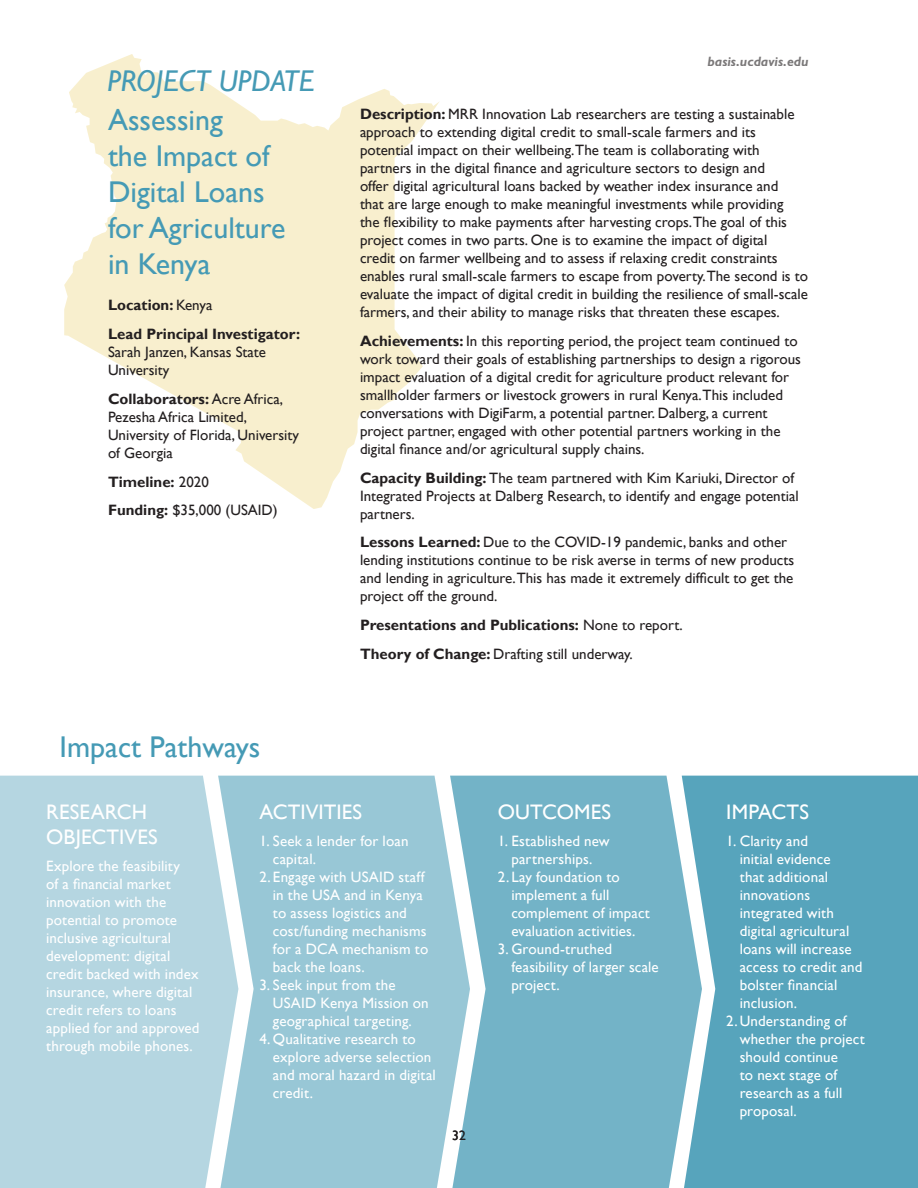
<style>
.page{position:relative;width:918px;height:1188px;background:#fff}
.page>*{position:absolute;margin:0;border:0;box-sizing:border-box;transform-origin:0 0}
.t1{font:30px/36px "Gill Sans";color:#459ab5}
.t2{font:italic 30px "Gill Sans";color:#459ab5}
.t3{font:21px/25.2px "Gill Sans";letter-spacing:.005em;color:#fff}
.t4{font:15px/18px "Gill Sans";color:#231f20}
.t5{font:15px/18px "Gill Sans";letter-spacing:.01em;color:#fff}
.t6{font:700 15px "Gill Sans";color:#231f20}
.t7{font:italic 700 13.5px "Gill Sans";color:#231f20}
.t8{font:13.5px "Gill Sans";color:#231f20}
.s1{font-weight:400}
.s2{font-weight:700}
</style>
<div class="page">
<svg style="left:64px;top:54px;width:375px;height:455px;fill:#f8efce"></svg>
<div style="left:702px;top:776px;width:215px;height:412px;background:#57a4bc"></div>
<svg style="left:470px;top:776px;width:232px;height:412px;background:#7bb7ca"></svg>
<svg style="left:238px;top:776px;width:232px;height:412px;background:#9ecad8"></svg>
<div style="left:0;top:776px;width:238px;height:412px;background:#b5d6e1"></div>
<svg style="left:917px;top:776px;width:1px;height:412px"></svg>
<p class="t2" style="left:108px;top:63px;width:208px">PROJECT UPDATE</p>
<p class="t1" style="left:108px;top:103px;width:179px">Assessing<br>the Impact of<br>Digital Loans for Agriculture in Kenya</p>
<p class="t6" style="left:108px;top:296px;width:106px">Location: <span class="s1">Kenya</span></p>
<p class="t4" style="left:108px;top:325px;width:194px"><span class="s2">Lead Principal Investigator:<br></span>Sarah Janzen, Kansas State<br>University</p>
<p class="t4" style="left:108px;top:390px;width:193px"><span class="s2">Collaborators:</span> Acre Africa,<br>Pezesha Africa Limited,<br>University of Florida, University of Georgia</p>
<p class="t6" style="left:108px;top:473px;width:102px">Timeline: <span class="s1">2020</span></p>
<p class="t4" style="left:108px;top:502px;width:171px"><span class="s2">Funding:</span> $35,000 (USAID)</p>
<p class="t1" style="left:60px;top:730px;width:202px">Impact Pathways</p>
<p class="t7" style="left:708px;top:53px;width:103px">basis.ucdavis.edu</p>
<p class="t4" style="left:360px;top:105px;width:450px"><span class="s2">Description:</span> MRR Innovation Lab researchers are testing a sustainable approach to extending digital credit to small-scale farmers and its potential impact on their wellbeing.The team is collaborating with partners in the digital finance and agriculture sectors to design and<br>offer digital agricultural loans backed by weather index insurance and<br>that are large enough to make meaningful investments while providing<br>the flexibility to make payments after harvesting crops.The goal of this project comes in two parts. One is to examine the impact of digital<br>credit on farmer wellbeing and to assess if relaxing credit constraints enables rural small-scale farmers to escape from poverty.The second is to evaluate the impact of digital credit in building the resilience of small-scale farmers, and their ability to manage risks that threaten these escapes.</p>
<p class="t4" style="left:360px;top:332px;width:442px"><span class="s2">Achievements:</span> In this reporting period, the project team continued to work toward their goals of establishing partnerships to design a rigorous impact evaluation of a digital credit for agriculture product relevant for smallholder farmers or livestock growers in rural Kenya.This included conversations with DigiFarm, a potential partner. Dalberg, a current project partner, engaged with other potential partners working in the digital finance and/or agricultural supply chains.</p>
<p class="t4" style="left:360px;top:469px;width:440px"><span class="s2">Capacity Building:</span> The team partnered with Kim Kariuki, Director of<br>Integrated Projects at Dalberg Research, to identify and engage potential partners.</p>
<p class="t4" style="left:360px;top:534px;width:436px"><span class="s2">Lessons Learned:</span> Due to the COVID-19 pandemic, banks and other lending institutions continue to be risk averse in terms of new products and lending in agriculture.This has made it extremely difficult to get the project off the ground.</p>
<p class="t6" style="left:360px;top:616px;width:324px">Presentations and Publications: <span class="s1">None to report.</span></p>
<p class="t4" style="left:360px;top:645px;width:274px"><span class="s2">Theory of Change:</span> Drafting still underway.</p>
<p class="t3" style="left:46px;top:800px;width:113px">RESEARCH<br>OBJECTIVES</p>
<p class="t5" style="left:46px;top:857px;width:155px">Explore the feasibility<br>of a financial market innovation with the potential to promote inclusive agricultural development: digital credit backed with index insurance, where digital credit refers to loans applied for and approved through mobile phones.</p>
<p class="t3" style="left:259px;top:800px;width:104px">ACTIVITIES</p>
<p class="t5" style="left:273px;top:832px;width:137px;text-indent:-14px">1. Seek a lender for loan capital.</p>
<p class="t5" style="left:273px;top:868px;width:157px;text-indent:-14px">2. Engage with USAID staff in the USA and in Kenya to assess logistics and cost/funding mechanisms for a DCA mechanism to back the loans.</p>
<p class="t5" style="left:273px;top:976px;width:157px;text-indent:-14px">3. Seek input from the<br>USAID Kenya Mission on geographical targeting.</p>
<p class="t5" style="left:273px;top:1030px;width:164px;text-indent:-14px">4. Qualitative research to explore adverse selection and moral hazard in digital credit.</p>
<p class="t8" style="left:452px;top:1127px;width:15px">32</p>
<p class="t3" style="left:498px;top:800px;width:115px">OUTCOMES</p>
<p class="t5" style="left:498px;top:832px;width:113px;text-align:center">1. Established new partnerships.</p>
<p class="t5" style="left:511px;top:868px;width:140px;text-indent:-14px">2. Lay foundation to implement a full complement of impact evaluation activities.</p>
<p class="t5" style="left:511px;top:940px;width:149px;text-indent:-14px">3. Ground-truthed feasibility of larger scale project.</p>
<p class="t3" style="left:726px;top:800px;width:84px">IMPACTS</p>
<p class="t5" style="left:740px;top:832px;width:124px;text-indent:-14px">1. Clarity and<br>initial evidence<br>that additional innovations integrated with digital agricultural loans will increase access to credit and bolster financial inclusion.</p>
<p class="t5" style="left:740px;top:1012px;width:126px;text-indent:-14px">2.Understanding of whether the project should continue<br>to next stage of research as a full proposal.</p>
</div>
